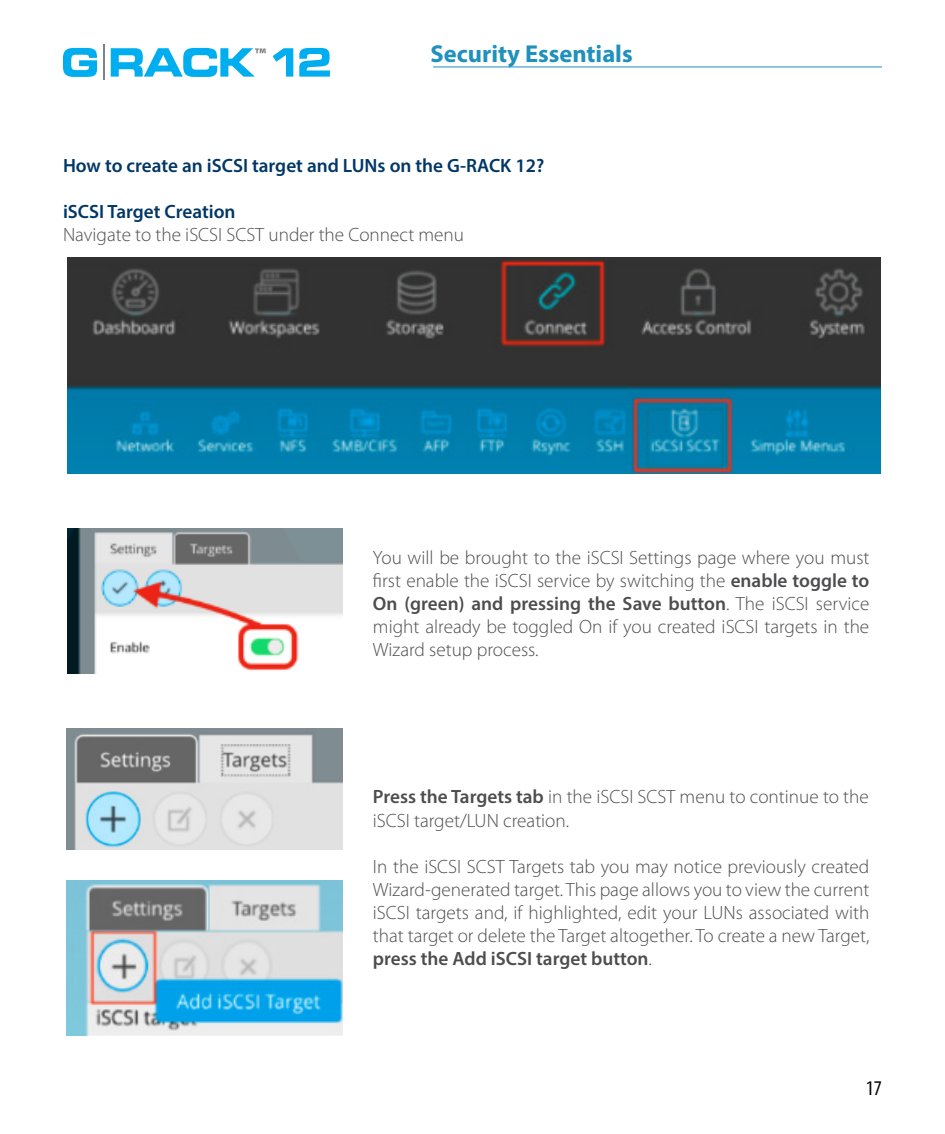
<style>
.page{position:relative;width:945px;height:1134px;background:#fff}
.page>*{position:absolute;margin:0;border:0;box-sizing:border-box;transform-origin:0 0}
.t1{font:700 24.5px "Myriad Pro";color:#1f91bc}
.t2{font:condensed 21px "Myriad Pro";color:#000}
.t3{font:300 19.25px/23.1px "Myriad Pro";color:#4d4d4f;text-align:justify}
.t4{font:600 19.25px "Myriad Pro";color:#003767}
.s1{font-weight:600}
</style>
<div class="page">
<hr style="left:433px;top:66px;width:449px;height:1px;background:#1f91bc">
<svg style="left:63px;top:48px;width:34px;height:29px"></svg>
<svg style="left:273px;top:48px;width:20px;height:29px"></svg>
<svg style="left:299px;top:48px;width:31px;height:29px"></svg>
<svg style="left:111px;top:48px;width:155px;height:29px"></svg>
<hr style="left:103px;top:45px;width:1px;height:35px;background:#808285">
<img style="left:67px;top:257px;width:813px;height:217px">
<img style="left:67px;top:528px;width:275px;height:146px">
<img style="left:67px;top:729px;width:276px;height:120px">
<img style="left:67px;top:880px;width:276px;height:155px">
<p class="t1" style="left:430px;top:38px;width:204px">Security Essentials</p>
<p class="t4" style="left:63px;top:153px;width:483px">How to create an iSCSI target and LUNs on the G-RACK 12?</p>
<p class="t4" style="left:63px;top:199px;width:174px">iSCSI Target Creation</p>
<p class="t3" style="left:63px;top:223px;width:403px">Navigate to the iSCSI SCST under the Connect menu</p>
<p class="t3" style="left:373px;top:546px;width:498px">You will be brought to the iSCSI Settings page where you must first enable the iSCSI service by switching the <span class="s1">enable toggle to On (green) and pressing the Save button</span>. The iSCSI service might already be toggled On if you created iSCSI targets in the Wizard setup process.</p>
<p class="t3" style="left:373px;top:785px;width:497px"><span class="s1">Press the Targets tab</span> in the iSCSI SCST menu to continue to the iSCSI target/LUN creation.</p>
<p class="t3" style="left:373px;top:855px;width:498px">In the iSCSI SCST Targets tab you may notice previously created Wizard-generated target. This page allows you to view the current iSCSI targets and, if highlighted, edit your LUNs associated with that target or delete the Target altogether. To create a new Target, <span class="s1">press the Add iSCSI target button</span>.</p>
<p class="t2" style="left:866px;top:1076px;width:18px">17</p>
</div>
